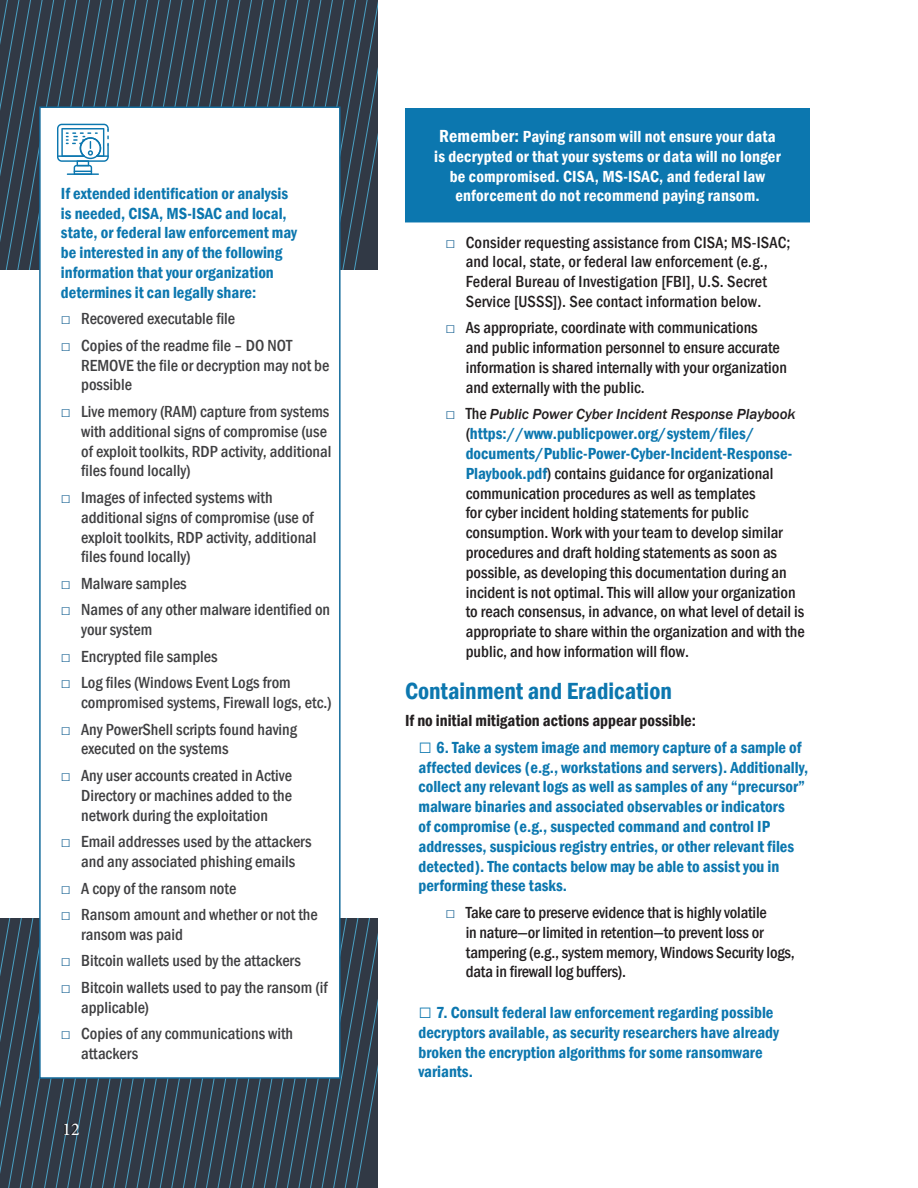
<style>
.page{position:relative;width:918px;height:1188px;background:#fff}
.page>*{position:absolute;margin:0;border:0;box-sizing:border-box;transform-origin:0 0}
.t1{font:600 condensed 24px "Franklin Gothic";color:#0c77af}
.t2{font:18px "Minion Pro";color:#fff}
.t3{font:500 condensed 16.5px/19.8px "Franklin Gothic";color:#231f20}
.t4{font:500 condensed 16.5px/19.8px "Franklin Gothic";color:#404042}
.t5{font:600 condensed 16.5px/19.8px "Franklin Gothic";color:#0c77af}
.t6{font:600 condensed 16.5px/19.8px "Franklin Gothic";letter-spacing:.01em;color:#fff;text-align:center}
.t7{font:600 condensed 16.5px "Franklin Gothic";color:#231f20}
.t8{font:italic 500 15px "Franklin Gothic";letter-spacing:-.005em;color:#231f20}
.s1{font-weight:400;font-stretch:normal;color:#005288}
.s2{font-size:18px}
.s3{font-weight:400;font-style:normal;font-size:16.5px;color:#005288}
.s4{font-style:normal;font-stretch:condensed;font-size:16.5px}
.s5{font-weight:500;color:#231f20}
.s6{font-weight:600;color:#0c77af}
.s7{font-size:22.5px}
</style>
<div class="page">
<svg style="left:34px;top:0;width:154px;height:270px;background:#324250"></svg>
<svg style="left:34px;top:918px;width:154px;height:270px;background:#324250"></svg>
<div style="left:40px;top:107px;width:300px;height:971px;background:#fff"></div>
<div style="left:406px;top:109px;width:403px;height:113px;background:#0c77af"></div>
<div style="left:405px;top:108px;width:405px;height:114px;border:2px solid #0c77af"></div>
<svg style="left:0;top:0;width:34px;height:270px;background:#334250"></svg>
<svg style="left:0;top:918px;width:34px;height:270px;background:#334250"></svg>
<svg style="left:57px;top:124px;width:52px;height:51px"></svg>
<svg style="left:188px;top:0;width:190px;height:270px"></svg>
<svg style="left:188px;top:918px;width:190px;height:270px"></svg>
<p class="t5" style="left:61px;top:183px;width:229px">If extended identification or analysis</p>
<p class="t5" style="left:61px;top:203px;width:238px">is needed, CISA, MS-ISAC and local, state, or federal law enforcement may be interested in any of the following information that your organization determines it can legally share:</p>
<p class="t4" style="left:61px;top:309px;width:176px"><span class="s1">□</span> Recovered executable file</p>
<p class="t4" style="left:81px;top:335px;width:250px;text-indent:-20px"><span class="s1">□</span> Copies of the readme file – DO NOT<br>REMOVE the file or decryption may not be</p>
<p class="t4" style="left:81px;top:375px;width:52px">possible</p>
<p class="t4" style="left:81px;top:401px;width:252px;text-indent:-20px"><span class="s1">□</span> Live memory (RAM) capture from systems with additional signs of compromise (use of exploit toolkits, RDP activity, additional</p>
<p class="t4" style="left:81px;top:461px;width:111px">files found locally)</p>
<p class="t4" style="left:81px;top:487px;width:237px;text-indent:-20px"><span class="s1">□</span> Images of infected systems with additional signs of compromise (use of exploit toolkits, RDP activity, additional</p>
<p class="t4" style="left:81px;top:547px;width:111px">files found locally)</p>
<p class="t4" style="left:61px;top:573px;width:127px"><span class="s1">□</span> Malware samples</p>
<p class="t4" style="left:61px;top:600px;width:271px"><span class="s1">□</span> Names of any other malware identified on</p>
<p class="t4" style="left:81px;top:620px;width:73px">your system</p>
<p class="t4" style="left:61px;top:646px;width:158px"><span class="s1">□</span> Encrypted file samples</p>
<p class="t4" style="left:61px;top:673px;width:231px"><span class="s1">□</span> Log files (Windows Event Logs from</p>
<p class="t4" style="left:81px;top:693px;width:252px">compromised systems, Firewall logs, etc.)</p>
<p class="t4" style="left:81px;top:719px;width:218px;text-indent:-20px"><span class="s1">□</span> Any PowerShell scripts found having executed on the systems</p>
<p class="t4" style="left:81px;top:766px;width:213px;text-align:justify;text-indent:-20px"><span class="s1">□</span> Any user accounts created in Active Directory or machines added to the network during the exploitation</p>
<p class="t4" style="left:61px;top:832px;width:252px;text-align:center"><span class="s1">□</span> Email addresses used by the attackers and any associated phishing emails</p>
<p class="t4" style="left:61px;top:878px;width:177px"><span class="s1">□</span> A copy of the ransom note</p>
<p class="t4" style="left:81px;top:905px;width:238px;text-indent:-20px"><span class="s1">□</span> Ransom amount and whether or not the ransom was paid</p>
<p class="t4" style="left:61px;top:951px;width:242px"><span class="s1">□</span> Bitcoin wallets used by the attackers</p>
<p class="t4" style="left:81px;top:977px;width:248px;text-indent:-20px"><span class="s1">□</span> Bitcoin wallets used to pay the ransom (if applicable)</p>
<p class="t4" style="left:81px;top:1024px;width:214px;text-indent:-20px"><span class="s1">□</span> Copies of any communications with attackers</p>
<p class="t2" style="left:62px;top:1117px;width:19px">12</p>
<p class="t6" style="left:434px;top:126px;width:348px"><span class="s2">Remember:</span> Paying ransom will not ensure your data is decrypted or that your systems or data will no longer be compromised. CISA, MS-ISAC, and federal law enforcement do not recommend paying ransom.</p>
<p class="t3" style="left:446px;top:232px;width:347px;text-align:center"><span class="s1">□</span> Consider requesting assistance from CISA; MS-ISAC; and local, state, or federal law enforcement (e.g., Federal Bureau of Investigation [FBI], U.S. Secret Service [USSS]). See contact information below.</p>
<p class="t3" style="left:466px;top:318px;width:323px;text-indent:-20px"><span class="s1">□</span> As appropriate, coordinate with communications<br>and public information personnel to ensure accurate information is shared internally with your organization and externally with the public.</p>
<p class="t8" style="left:446px;top:405px;width:352px"><span class="s3">□</span> <span class="s4">The</span> Public Power Cyber Incident Response Playbook</p>
<p class="t5" style="left:466px;top:424px;width:290px"><span class="s5">(</span>https://www.publicpower.org/system/files/</p>
<p class="t3" style="left:466px;top:444px;width:340px"><span class="s6">documents/Public-Power-Cyber-Incident-Response-Playbook.pdf</span>) contains guidance for organizational communication procedures as well as templates<br>for cyber incident holding statements for public consumption. Work with your team to develop similar procedures and draft holding statements as soon as possible, as developing this documentation during an incident is not optimal. This will allow your organization to reach consensus, in advance, on what level of detail is appropriate to share within the organization and with the</p>
<p class="t3" style="left:466px;top:642px;width:225px">public, and how information will flow.</p>
<h2 class="t1" style="left:405px;top:675px;width:268px">Containment and Eradication</h2>
<p class="t7" style="left:405px;top:709px;width:293px">If no initial mitigation actions appear possible:</p>
<p class="t5" style="left:418px;top:737px;width:391px"><span class="s7">□</span> 6. Take a system image and memory capture of a sample of affected devices (e.g., workstations and servers). Additionally, collect any relevant logs as well as samples of any “precursor” malware binaries and associated observables or indicators<br>of compromise (e.g., suspected command and control IP addresses, suspicious registry entries, or other relevant files detected). The contacts below may be able to assist you in performing these tasks.</p>
<p class="t3" style="left:466px;top:903px;width:331px;text-indent:-20px"><span class="s1">□</span> Take care to preserve evidence that is highly volatile<br>in nature—or limited in retention—to prevent loss or tampering (e.g., system memory, Windows Security logs,</p>
<p class="t3" style="left:466px;top:962px;width:162px">data in firewall log buffers).</p>
<p class="t5" style="left:418px;top:1002px;width:362px"><span class="s7">□</span> 7. Consult federal law enforcement regarding possible decryptors available, as security researchers have already broken the encryption algorithms for some ransomware variants.</p>
</div>
